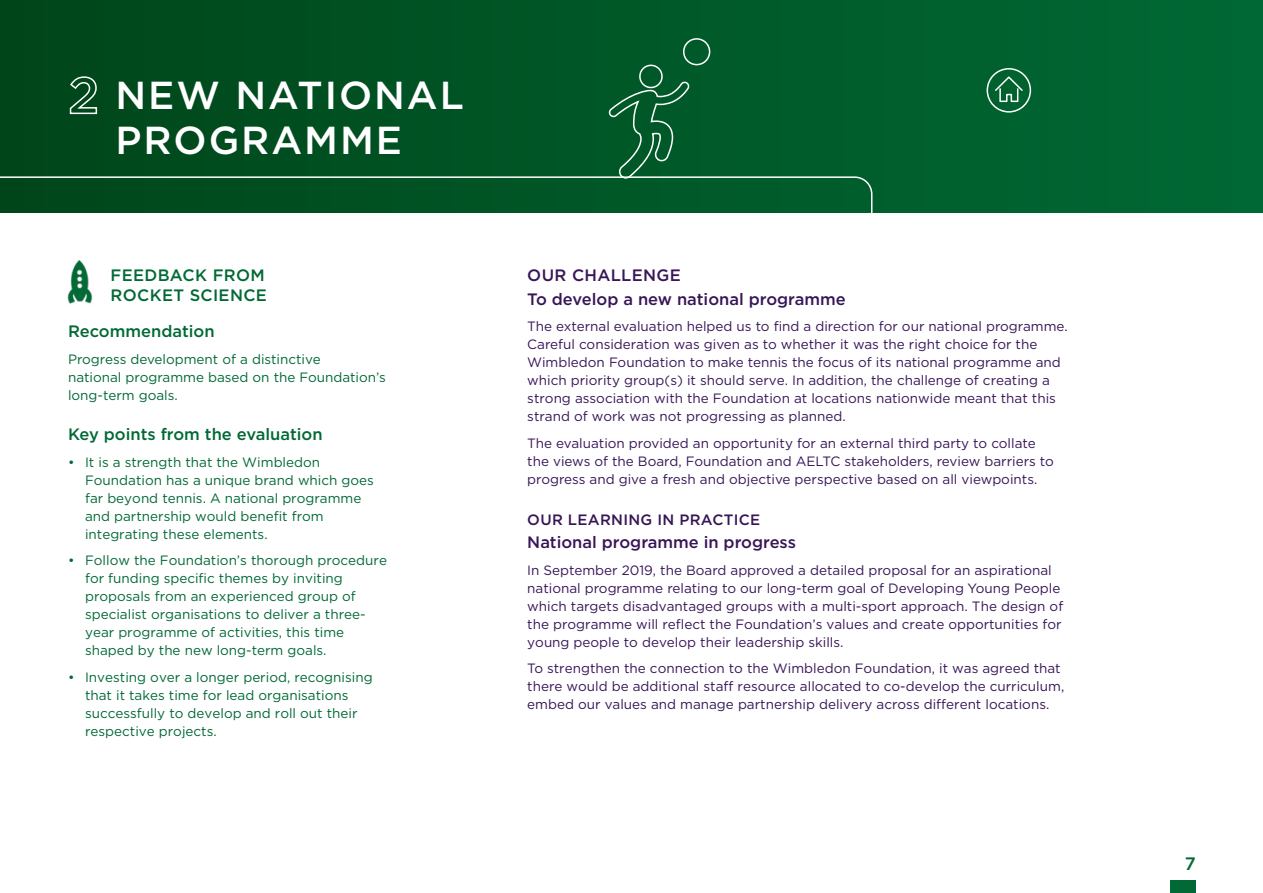
<style>
.page{position:relative;width:1263px;height:893px;background:#fff}
.page>*{position:absolute;margin:0;border:0;box-sizing:border-box;transform-origin:0 0}
.t1{font:500 39px/45px "Gotham";letter-spacing:.05em;color:#fff;text-align:center}
.t2{font:500 18px "Gotham";color:#006935}
.t3{font:500 16.5px/23.7px "Gotham";color:#371557}
.t4{font:500 16.5px "Gotham";color:#006935}
.t5{font:500 16.5px/19.5px "Gotham";letter-spacing:.02em;color:#006935}
.t6{font:500 15px "Gotham";letter-spacing:.02em;color:#371557}
.t7{font:13.5px/18px "Gotham";color:#371557}
.t8{font:13.5px/18px "Gotham";color:#006935}
.s1{font-size:51px}
</style>
<div class="page">
<div style="left:0;top:0;width:1263px;height:213px;background:linear-gradient(to right,#00461a,#006935)"></div>
<div style="left:1170px;top:881px;width:26px;height:12px;background:#006935"></div>
<div style="left:986px;top:68px;width:45px;height:45px;border:2px solid #fff;border-radius:50%"></div>
<svg style="left:993px;top:75px;width:31px;height:28px"></svg>
<svg style="left:607px;top:64px;width:84px;height:112px"></svg>
<img style="left:67px;top:260px;width:26px;height:44px">
<svg style="left:0;top:176px;width:1263px;height:37px"></svg>
<div style="left:683px;top:38px;width:27px;height:27px;border:2px solid #fff;border-radius:50%"></div>
<h1 class="t1" style="left:68px;top:72px;width:397px"><span class="s1">2</span> NEW NATIONAL<br>PROGRAMME</h1>
<p class="t5" style="left:111px;top:265px;width:158px">FEEDBACK FROM<br>ROCKET SCIENCE</p>
<p class="t4" style="left:68px;top:320px;width:148px">Recommendation</p>
<p class="t8" style="left:68px;top:350px;width:319px">Progress development of a distinctive<br>national programme based on the Foundation’s long-term goals.</p>
<p class="t4" style="left:68px;top:424px;width:256px">Key points from the evaluation</p>
<p class="t8" style="left:85px;top:453px;width:290px;text-indent:-17px">• It is a strength that the Wimbledon Foundation has a unique brand which goes far beyond tennis. A national programme and partnership would benefit from integrating these elements.</p>
<p class="t8" style="left:85px;top:551px;width:303px;text-indent:-17px">• Follow the Foundation’s thorough procedure for funding specific themes by inviting proposals from an experienced group of specialist organisations to deliver a three&shy;year programme of activities, this time shaped by the new long-term goals.</p>
<p class="t8" style="left:85px;top:668px;width:289px;text-indent:-17px">• Investing over a longer period, recognising that it takes time for lead organisations successfully to develop and roll out their respective projects.</p>
<p class="t3" style="left:527px;top:263px;width:320px">OUR CHALLENGE<br>To develop a new national programme</p>
<p class="t7" style="left:527px;top:317px;width:542px">The external evaluation helped us to find a direction for our national programme.<br>Careful consideration was given as to whether it was the right choice for the Wimbledon Foundation to make tennis the focus of its national programme and which priority group(s) it should serve. In addition, the challenge of creating a strong association with the Foundation at locations nationwide meant that this strand of work was not progressing as planned.</p>
<p class="t7" style="left:527px;top:434px;width:528px">The evaluation provided an opportunity for an external third party to collate the views of the Board, Foundation and AELTC stakeholders, review barriers to progress and give a fresh and objective perspective based on all viewpoints.</p>
<p class="t6" style="left:527px;top:509px;width:234px">OUR LEARNING IN PRACTICE</p>
<p class="t3" style="left:527px;top:530px;width:270px">National programme in progress</p>
<p class="t7" style="left:527px;top:561px;width:537px">In September 2019, the Board approved a detailed proposal for an aspirational national programme relating to our long-term goal of Developing Young People which targets disadvantaged groups with a multi-sport approach. The design of the programme will reflect the Foundation’s values and create opportunities for young people to develop their leadership skills.</p>
<p class="t7" style="left:527px;top:659px;width:538px">To strengthen the connection to the Wimbledon Foundation, it was agreed that there would be additional staff resource allocated to co-develop the curriculum, embed our values and manage partnership delivery across different locations.</p>
<h2 class="t2" style="left:1185px;top:852px;width:12px">7</h2>
</div>
